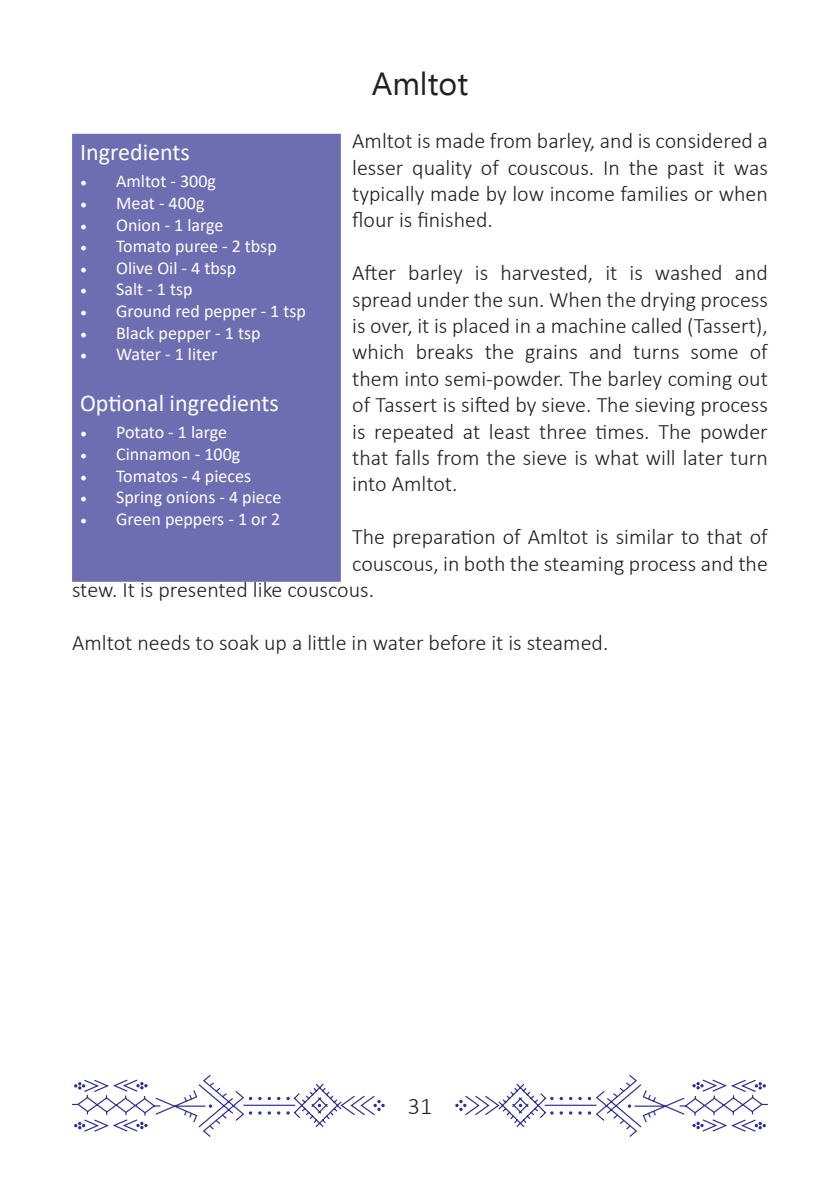
<style>
.page{position:relative;width:840px;height:1191px;background:#fff}
.page>*{position:absolute;margin:0;border:0;box-sizing:border-box;transform-origin:0 0}
.Headline{font:32px "Ebrima";color:#231f20}
.t1{font:24px "Calibri";color:#fff}
.t2{font:300 24px "Calibri";color:#231f20}
.t3{font:300 22px/26.4px "Calibri";color:#231f20;text-align:justify}
.t4{font:18px "Calibri";color:#fff}
.s1{font-family:"Minion Pro"}
</style>
<div class="page">
<div style="left:76px;top:138px;width:260px;height:440px;background:#6d6eb2"></div>
<svg style="left:455px;top:1075px;width:313px;height:62px"></svg>
<svg style="left:72px;top:1075px;width:312px;height:62px"></svg>
<p class="Headline" style="left:371px;top:60px;width:98px">Amltot</p>
<p class="t3" style="left:352px;top:127px;width:417px">Amltot is made from barley, and is considered a lesser quality of couscous. In the past it was typically made by low income families or when flour is finished.</p>
<p class="t3" style="left:352px;top:259px;width:417px">After barley is harvested, it is washed and spread under the sun. When the drying process is over, it is placed in a machine called (Tassert), which breaks the grains and turns some of them into semi-powder. The barley coming out of Tassert is sifted by sieve. The sieving process is repeated at least three times. The powder that falls from the sieve is what will later turn into Amltot.</p>
<p class="t3" style="left:352px;top:523px;width:417px">The preparation of Amltot is similar to that of</p>
<p class="t3" style="left:352px;top:550px;width:417px">couscous, in both the steaming process and the</p>
<p class="t3" style="left:72px;top:576px;width:303px">stew. It is presented like couscous.</p>
<p class="t3" style="left:72px;top:629px;width:537px">Amltot needs to soak up a little in water before it is steamed.</p>
<p class="t1" style="left:80px;top:135px;width:111px">Ingredients</p>
<p class="t4" style="left:80px;top:169px;width:137px"><span class="s1">•</span> Amltot - 300g</p>
<p class="t4" style="left:80px;top:190px;width:126px"><span class="s1">•</span> Meat - 400g</p>
<p class="t4" style="left:80px;top:212px;width:145px"><span class="s1">•</span> Onion - 1 large</p>
<p class="t4" style="left:80px;top:234px;width:198px"><span class="s1">•</span> Tomato puree - 2 tbsp</p>
<p class="t4" style="left:80px;top:255px;width:158px"><span class="s1">•</span> Olive Oil - 4 tbsp</p>
<p class="t4" style="left:80px;top:277px;width:114px"><span class="s1">•</span> Salt - 1 tsp</p>
<p class="t4" style="left:80px;top:298px;width:227px"><span class="s1">•</span> Ground red pepper - 1 tsp</p>
<p class="t4" style="left:80px;top:320px;width:182px"><span class="s1">•</span> Black pepper - 1 tsp</p>
<p class="t4" style="left:80px;top:342px;width:139px"><span class="s1">•</span> Water - 1 liter</p>
<p class="t1" style="left:80px;top:386px;width:200px">Optional ingredients</p>
<p class="t4" style="left:80px;top:420px;width:148px"><span class="s1">•</span> Potato - 1 large</p>
<p class="t4" style="left:80px;top:441px;width:162px"><span class="s1">•</span> Cinnamon - 100g</p>
<p class="t4" style="left:80px;top:463px;width:172px"><span class="s1">•</span> Tomatos - 4 pieces</p>
<p class="t4" style="left:80px;top:484px;width:203px"><span class="s1">•</span> Spring onions - 4 piece</p>
<p class="t4" style="left:80px;top:506px;width:201px"><span class="s1">•</span> Green peppers - 1 or 2</p>
<p class="t2" style="left:407px;top:1091px;width:26px">31</p>
</div>
